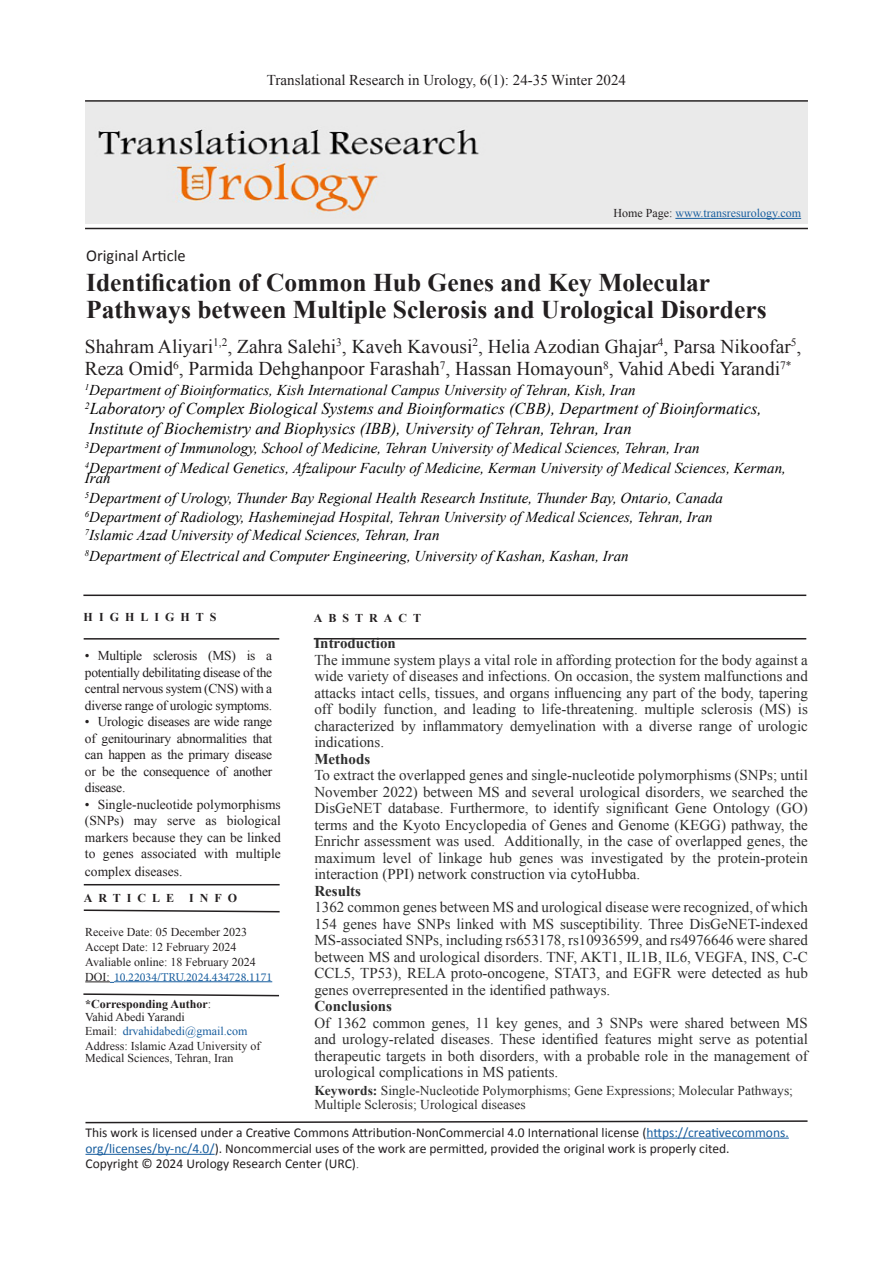
<style>
.page{position:relative;width:893px;height:1263px;background:#fff}
.page>*{position:absolute;margin:0;border:0;box-sizing:border-box;transform-origin:0 0}
.Title_Article{font:700 25.5px/27px "Times New Roman";color:#231f20}
.t1{font:19.5px/22.5px "Times New Roman";color:#231f20}
.t2{font:italic 16.5px "Times New Roman";color:#000}
.Title_Article-2{font:16.5px "Calibri";color:#231f20}
.main-text{font:15px/16.5px "Times New Roman";color:#2e2e2e;text-align:justify}
.t3{font:italic 15px "Times New Roman";color:#000}
.t4{font:15px "Times New Roman";color:#231f20}
.main-text-2{font:700 15px "Times New Roman";color:#2e2e2e}
.t5{font:13.5px/16.5px "Times New Roman";letter-spacing:-.02em;color:#231f20;text-align:justify}
.t6{font:13.5px/16.2px "Calibri";color:#231f20}
.main-text-3{font:13.5px/13.5px "Times New Roman";color:#2e2e2e}
.t7{font:13.5px "Times New Roman";color:#231f20}
.t8{font:12px/12px "Times New Roman";color:#231f20}
.t9{font:12px "Times New Roman";color:#175d9e}
.t10{font:12px "Minion Pro";color:#175d9e}
.t11{font:700 12px "Times New Roman";letter-spacing:.5em;color:#231f20}
.t12{font:700 12px "Times New Roman";color:#231f20}
.s1{color:#231f20}
.s2{font-weight:700}
.s3{font-family:"Times New Roman";color:#231f20}
.s4{font-weight:400}
.s5{color:#175d9e}
.s6{font-family:"Times New Roman";font-size:12px}
</style>
<div class="page">
<hr style="left:85px;top:228px;width:723px;height:1px;background:#231f20">
<hr style="left:85px;top:100px;width:723px;height:2px;background:#231f20">
<img style="left:85px;top:103px;width:723px;height:120px">
<hr style="left:675px;top:218px;width:126px;height:1px;background:#175d9e">
<hr style="left:646px;top:1138px;width:143px;height:1px;background:#175d9e">
<hr style="left:85px;top:1154px;width:130px;height:1px;background:#175d9e">
<hr style="left:84px;top:638px;width:195px;height:2px;background:#231f20">
<hr style="left:314px;top:638px;width:492px;height:1px;background:#231f20">
<hr style="left:83px;top:594px;width:723px;height:2px;background:#231f20">
<svg style="left:83px;top:909px;width:197px;height:4px"></svg>
<hr style="left:84px;top:884px;width:196px;height:1px;background:#231f20">
<svg style="left:85px;top:1120px;width:723px;height:4px"></svg>
<svg style="left:85px;top:981px;width:29px;height:2px"></svg>
<hr style="left:114px;top:981px;width:158px;height:1px;background:#175d9e">
<svg style="left:83px;top:993px;width:196px;height:4px"></svg>
<p class="t4" style="left:267px;top:70px;width:361px">Translational Research in Urology, 6(1): 24-35 Winter 2024</p>
<p class="Title_Article-2" style="left:86px;top:245px;width:101px">Original Article</p>
<p class="t9" style="left:613px;top:205px;width:189px"><span class="s1">Home Page:</span> www.transresurology.com</p>
<p class="Title_Article" style="left:86px;top:269px;width:682px">Identification of Common Hub Genes and Key Molecular<br>Pathways between Multiple Sclerosis and Urological Disorders</p>
<p class="t1" style="left:85px;top:335px;width:718px">Shahram Aliyari<sup>1,2</sup>, Zahra Salehi<sup>3</sup>, Kaveh Kavousi<sup>2</sup>, Helia Azodian Ghajar<sup>4</sup>, Parsa Nikoofar<sup>5</sup>,<br>Reza Omid<sup>6</sup>, Parmida Dehghanpoor Farashah<sup>7</sup>, Hassan Homayoun<sup>8</sup>, Vahid Abedi Yarandi<sup>7*</sup></p>
<p class="t3" style="left:85px;top:380px;width:552px"><sup>1</sup>Department of Bioinformatics, Kish International Campus University of Tehran, Kish, Iran</p>
<p class="t2" style="left:85px;top:397px;width:678px"><sup>2</sup>Laboratory of Complex Biological Systems and Bioinformatics (CBB), Department of Bioinformatics,</p>
<p class="t2" style="left:89px;top:417px;width:544px">Institute of Biochemistry and Biophysics (IBB), University of Tehran, Tehran, Iran</p>
<p class="t3" style="left:85px;top:438px;width:616px"><sup>3</sup>Department of Immunology, School of Medicine, Tehran University of Medical Sciences, Tehran, Iran</p>
<p class="t3" style="left:85px;top:458px;width:703px"><sup>4</sup>Department of Medical Genetics, Afzalipour Faculty of Medicine, Kerman University of Medical Sciences, Kerman,</p>
<p class="t3" style="left:85px;top:468px;width:27px">Iran</p>
<p class="t3" style="left:85px;top:488px;width:640px"><sup>5</sup>Department of Urology, Thunder Bay Regional Health Research Institute, Thunder Bay, Ontario, Canada</p>
<p class="t3" style="left:85px;top:507px;width:629px"><sup>6</sup>Department of Radiology, Hasheminejad Hospital, Tehran University of Medical Sciences, Tehran, Iran</p>
<p class="t3" style="left:85px;top:525px;width:356px"><sup>7</sup>Islamic Azad University of Medical Sciences, Tehran, Iran</p>
<p class="t3" style="left:85px;top:546px;width:545px"><sup>8</sup>Department of Electrical and Computer Engineering, University of Kashan, Kashan, Iran</p>
<p class="t11" style="left:84px;top:608px;width:134px">HIGHLIGHTS</p>
<p class="t11" style="left:314px;top:610px;width:109px">ABSTRACT</p>
<p class="t5" style="left:85px;top:647px;width:189px">• Multiple sclerosis (MS) is a potentially debilitating disease of the central nervous system (CNS) with a diverse range of urologic symptoms.</p>
<p class="t5" style="left:85px;top:713px;width:189px">• Urologic diseases are wide range of genitourinary abnormalities that can happen as the primary disease or be the consequence of another disease.</p>
<p class="t5" style="left:85px;top:796px;width:197px">• Single-nucleotide polymorphisms (SNPs) may serve as biological markers because they can be linked to genes associated with multiple</p>
<p class="t7" style="left:85px;top:862px;width:99px">complex diseases.</p>
<p class="t11" style="left:84px;top:890px;width:92px">ARTICLE</p>
<p class="t11" style="left:189px;top:890px;width:49px">INFO</p>
<p class="main-text-2" style="left:314px;top:633px;width:83px">Introduction</p>
<p class="main-text" style="left:314px;top:651px;width:495px">The immune system plays a vital role in affording protection for the body against a wide variety of diseases and infections. On occasion, the system malfunctions and attacks intact cells, tissues, and organs influencing any part of the body, tapering off bodily function, and leading to life-threatening. multiple sclerosis (MS) is characterized by inflammatory demyelination with a diverse range of urologic indications.</p>
<p class="main-text-2" style="left:314px;top:748px;width:57px">Methods</p>
<p class="main-text" style="left:314px;top:767px;width:495px">To extract the overlapped genes and single-nucleotide polymorphisms (SNPs; until November 2022) between MS and several urological disorders, we searched the DisGeNET database. Furthermore, to identify significant Gene Ontology (GO) terms and the Kyoto Encyclopedia of Genes and Genome (KEGG) pathway, the Enrichr assessment was used. Additionally, in the case of overlapped genes, the maximum level of linkage hub genes was investigated by the protein-protein interaction (PPI) network construction via cytoHubba.</p>
<p class="main-text-2" style="left:314px;top:880px;width:48px">Results</p>
<p class="main-text" style="left:314px;top:899px;width:495px">1362 common genes between MS and urological disease were recognized, of which 154 genes have SNPs linked with MS susceptibility. Three DisGeNET-indexed MS-associated SNPs, including rs653178, rs10936599, and rs4976646 were shared between MS and urological disorders. TNF, AKT1, IL1B, IL6, VEGFA, INS, C-C CCL5, TP53), RELA proto-oncogene, STAT3, and EGFR were detected as hub genes overrepresented in the identified pathways.</p>
<p class="main-text-2" style="left:314px;top:996px;width:79px">Conclusions</p>
<p class="main-text" style="left:314px;top:1014px;width:495px">Of 1362 common genes, 11 key genes, and 3 SNPs were shared between MS and urology-related diseases. These identified features might serve as potential therapeutic targets in both disorders, with a probable role in the management of urological complications in MS patients.</p>
<p class="main-text-3" style="left:314px;top:1084px;width:480px"><span class="s2">Keywords:</span> Single-Nucleotide Polymorphisms; Gene Expressions; Molecular Pathways;<br>Multiple Sclerosis; Urological diseases</p>
<p class="t8" style="left:85px;top:925px;width:163px">Receive Date: 05 December 2023</p>
<p class="t8" style="left:85px;top:940px;width:153px">Accept Date: 12 February 2024</p>
<p class="t8" style="left:85px;top:955px;width:172px">Avaliable online: 18 February 2024</p>
<p class="t10" style="left:85px;top:969px;width:188px"><span class="s3">DOI:</span> 10.22034/TRU.2024.434728.1171</p>
<p class="t12" style="left:85px;top:996px;width:128px">*Corresponding Author<span class="s4">:</span></p>
<p class="t8" style="left:85px;top:1011px;width:101px">Vahid Abedi Yarandi</p>
<p class="t9" style="left:85px;top:1023px;width:164px"><span class="s1">Email:</span> drvahidabedi@gmail.com</p>
<p class="t8" style="left:85px;top:1040px;width:177px">Address: Islamic Azad University of<br>Medical Sciences, Tehran, Iran</p>
<p class="t6" style="left:85px;top:1124px;width:705px">This work is licensed under a Creative Commons Attribution-NonCommercial 4.0 International license (<span class="s5">https://creativecommons. org/licenses/by-nc/4.0/</span>). Noncommercial uses of the work are permitted, provided the original work is properly cited.</p>
<p class="t6" style="left:85px;top:1155px;width:275px">Copyright © 2024 Urology Research Center (URC)<span class="s6">.</span></p>
</div>
